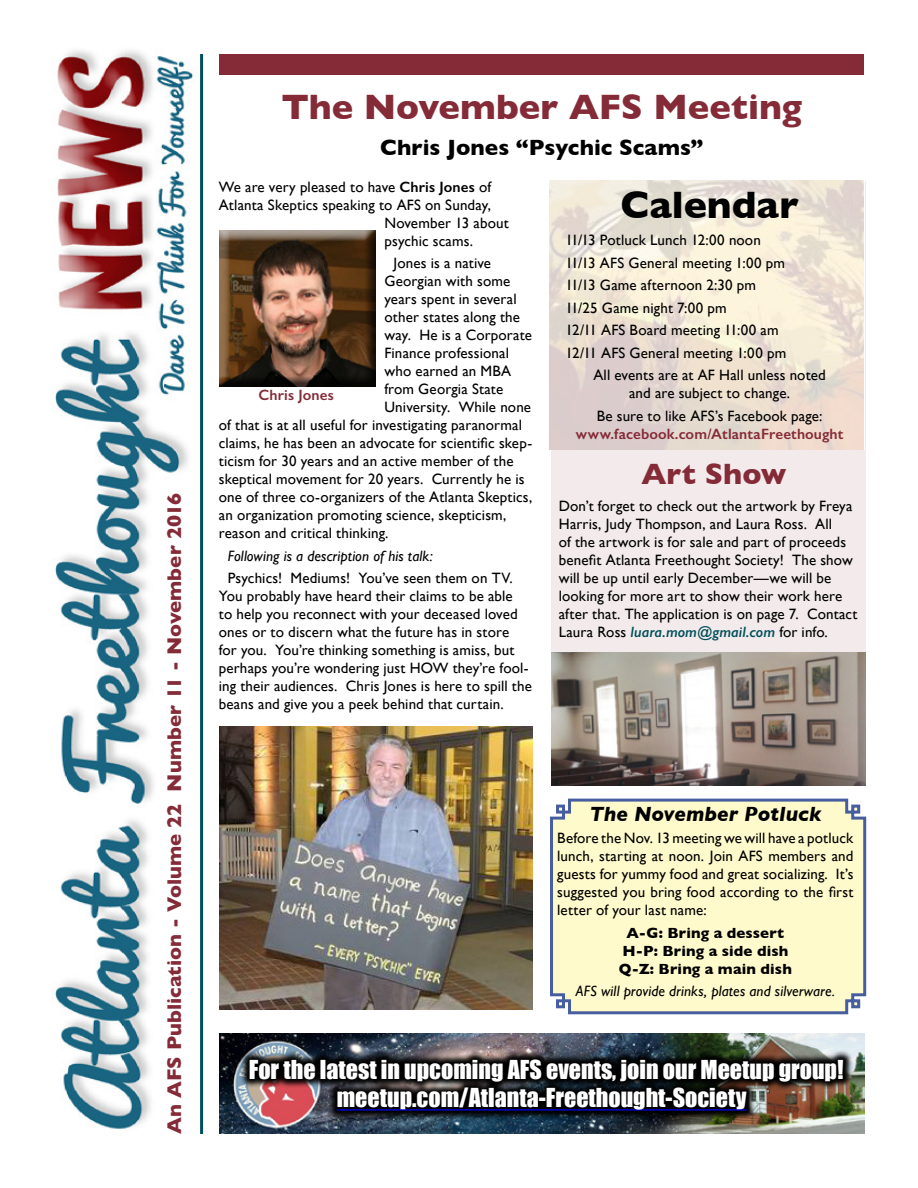
<style>
.page{position:relative;width:918px;height:1188px;background:#fff}
.page>*{position:absolute;margin:0;border:0;box-sizing:border-box;transform-origin:0 0}
.t1{font:700 39px "Gill Sans";color:#000}
.t2{font:700 36px "Gill Sans";letter-spacing:-.005em;color:#842b37}
.t3{font:700 30px "Gill Sans";color:#842b37}
.t4{font:24px/28.8px "Impact";color:#fff;text-align:center}
.t5{font:700 22.5px "Gill Sans";letter-spacing:.005em;color:#000}
.t6{font:italic 700 21px "Gill Sans";color:#000}
.t7{font:700 20.25px "Gill Sans";color:#842b37}
.t8{font:15px/18px "Gill Sans";letter-spacing:.01em;color:#000}
.t9{font:italic 15px "Gill Sans";letter-spacing:.01em;color:#000}
.t10{font:700 15px/18px "Gill Sans";letter-spacing:.01em;color:#000;text-align:center}
.t11{font:600 15px "Gill Sans";letter-spacing:.01em;color:#842b37}
.s1{font-weight:600}
.s2{font-weight:600;font-style:italic;color:#004f5a}
</style>
<div class="page">
<div style="left:551px;top:182px;width:314px;height:603px;background:#f2eaeb"></div>
<svg style="left:549px;top:181px;width:316px;height:269px"></svg>
<img style="left:55px;top:50px;width:138px;height:1079px">
<hr style="left:200px;top:54px;width:3px;height:1080px;background:#004f5a">
<div style="left:220px;top:54px;width:644px;height:21px;background:#842b37"></div>
<svg style="left:550px;top:798px;width:317px;height:217px;background:#f5f2c9"></svg>
<img style="left:219px;top:1033px;width:645px;height:101px">
<img style="left:239px;top:1050px;width:614px;height:71px">
<hr style="left:337px;top:1109px;width:410px;height:1px;background:#00f">
<img style="left:552px;top:652px;width:313px;height:134px">
<div style="left:218px;top:231px;width:158px;height:157px;background:#000;opacity:.75"></div>
<img style="left:220px;top:726px;width:313px;height:284px">
<h3 class="t7" style="left:158px;top:1134px;width:642px;rotate:-90deg">An AFS Publication - Volume 22 Number 11 - November 2016</h3>
<h2 class="t2" style="left:282px;top:78px;width:522px">The November AFS Meeting</h2>
<h3 class="t5" style="left:380px;top:129px;width:325px">Chris Jones “Psychic Scams”</h3>
<h1 class="t1" style="left:621px;top:174px;width:180px">Calendar</h1>
<p class="t8" style="left:565px;top:231px;width:197px">11/13 Potluck Lunch 12:00 noon</p>
<p class="t8" style="left:565px;top:254px;width:221px">11/13 AFS General meeting 1:00 pm</p>
<p class="t8" style="left:565px;top:276px;width:192px">11/13 Game afternoon 2:30 pm</p>
<p class="t8" style="left:565px;top:299px;width:163px">11/25 Game night 7:00 pm</p>
<p class="t8" style="left:565px;top:321px;width:215px">12/11 AFS Board meeting 11:00 am</p>
<p class="t8" style="left:565px;top:344px;width:222px">12/11 AFS General meeting 1:00 pm</p>
<p class="t8" style="left:593px;top:366px;width:234px">All events are at AF Hall unless noted</p>
<p class="t8" style="left:597px;top:382px;width:227px;line-height:22.5px;text-align:center">and are subject to change.<br>Be sure to like AFS’s Facebook page:</p>
<p class="t11" style="left:576px;top:425px;width:269px">www.facebook.com/AtlantaFreethought</p>
<p class="t8" style="left:219px;top:178px;width:274px">We are very pleased to have <span class="s1">Chris Jones</span> of</p>
<p class="t8" style="left:219px;top:196px;width:274px">Atlanta Skeptics speaking to AFS on Sunday,</p>
<p class="t8" style="left:384px;top:214px;width:126px">November 13 about</p>
<p class="t8" style="left:384px;top:232px;width:90px">psychic scams.</p>
<p class="t8" style="left:393px;top:254px;width:99px">Jones is a native</p>
<p class="t8" style="left:384px;top:272px;width:127px">Georgian with some</p>
<p class="t8" style="left:384px;top:290px;width:134px">years spent in several</p>
<p class="t8" style="left:384px;top:308px;width:137px">other states along the</p>
<p class="t8" style="left:384px;top:326px;width:149px">way. He is a Corporate</p>
<p class="t8" style="left:384px;top:344px;width:126px">Finance professional</p>
<p class="t8" style="left:384px;top:362px;width:128px">who earned an MBA</p>
<p class="t8" style="left:384px;top:380px;width:120px">from Georgia State</p>
<p class="t8" style="left:384px;top:398px;width:148px">University. While none</p>
<p class="t8" style="left:219px;top:416px;width:305px">of that is at all useful for investigating paranormal</p>
<p class="t8" style="left:219px;top:434px;width:315px">claims, he has been an advocate for scientific skep-</p>
<p class="t8" style="left:219px;top:452px;width:296px">ticism for 30 years and an active member of the</p>
<p class="t8" style="left:219px;top:470px;width:307px">skeptical movement for 20 years. Currently he is</p>
<p class="t8" style="left:219px;top:488px;width:315px">one of three co-organizers of the Atlanta Skeptics,</p>
<p class="t8" style="left:219px;top:506px;width:289px">an organization promoting science, skepticism,</p>
<p class="t8" style="left:219px;top:524px;width:171px">reason and critical thinking.</p>
<p class="t9" style="left:228px;top:547px;width:207px">Following is a description of his talk:</p>
<p class="t8" style="left:219px;top:569px;width:315px;text-indent:9px">Psychics! Mediums! You’ve seen them on TV.<br>You probably have heard their claims to be able<br>to help you reconnect with your deceased loved ones or to discern what the future has in store<br>for you. You’re thinking something is amiss, but perhaps you’re wondering just HOW they’re fool&shy;ing their audiences. Chris Jones is here to spill the beans and give you a peek behind that curtain.</p>
<p class="t11" style="left:259px;top:386px;width:77px">Chris Jones</p>
<h3 class="t3" style="left:641px;top:450px;width:147px">Art Show</h3>
<p class="t8" style="left:559px;top:497px;width:300px">Don’t forget to check out the artwork by Freya Harris, Judy Thompson, and Laura Ross. All<br>of the artwork is for sale and part of proceeds benefit Atlanta Freethought Society! The show will be up until early December—we will be looking for more art to show their work here after that. The application is on page 7. Contact Laura Ross <span class="s2">luara.mom@gmail.com</span> for info.</p>
<h3 class="t6" style="left:589px;top:802px;width:233px">The November Potluck</h3>
<p class="t8" style="left:557px;top:829px;width:298px;text-align:justify">Before the Nov. 13 meeting we will have a potluck lunch, starting at noon. Join AFS members and guests for yummy food and great socializing. It’s suggested you bring food according to the first letter of your last name:</p>
<p class="t10" style="left:619px;top:924px;width:175px">A-G: Bring a dessert<br>H-P: Bring a side dish<br>Q-Z: Bring a main dish</p>
<p class="t9" style="left:576px;top:983px;width:261px">AFS will provide drinks, plates and silverware.</p>
<h3 class="t4" style="left:249px;top:1054px;width:596px">For the latest in upcoming AFS events, join our Meetup group! meetup.com/Atlanta-Freethought-Society</h3>
</div>
